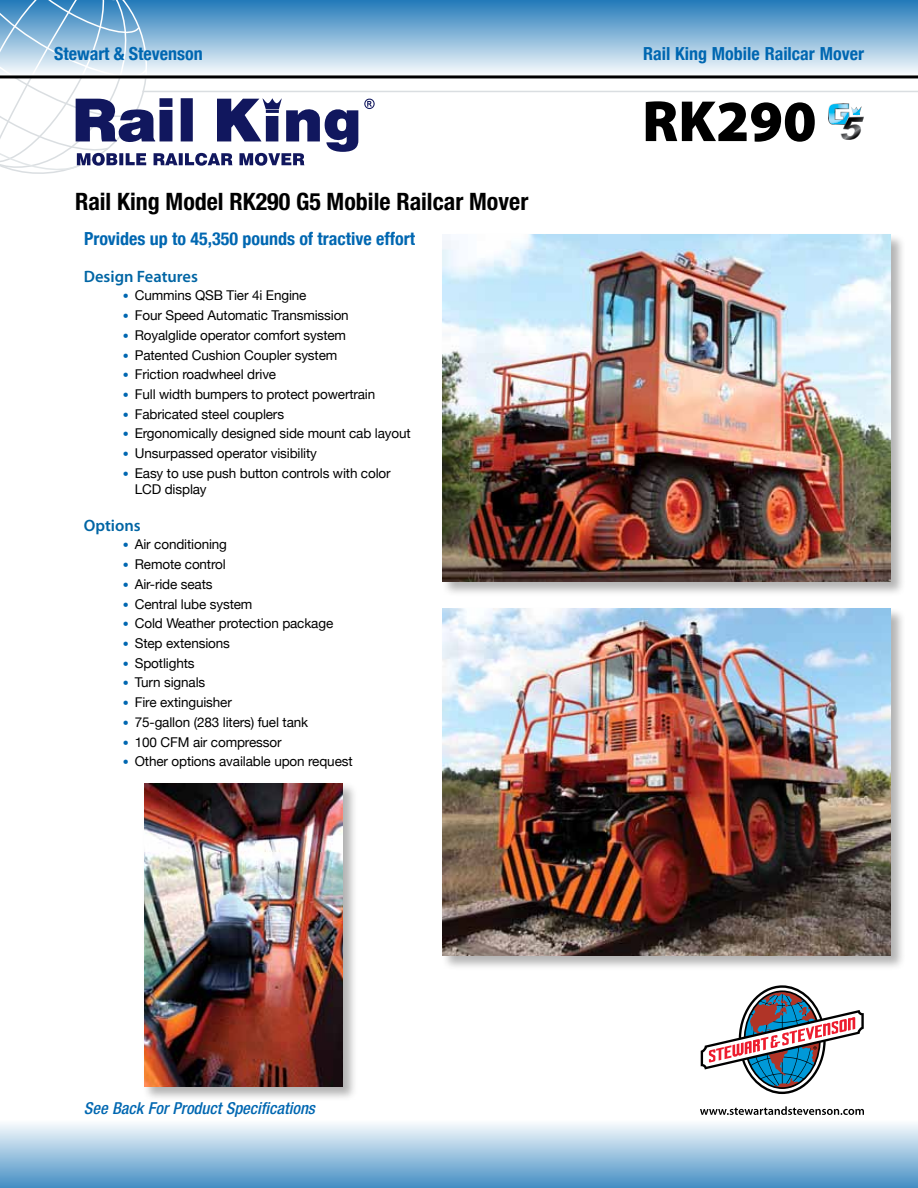
<style>
.page{position:relative;width:918px;height:1188px;background:#fff}
.page>*{position:absolute;margin:0;border:0;box-sizing:border-box;transform-origin:0 0}
.t1{font:900 58.5px "Myriad Pro";color:#000}
.t2{font:700 condensed 24px "Helvetica Neue";color:#000}
.t3{font:700 condensed 18px "Helvetica Neue";color:#0067b1}
.t4{font:italic 500 condensed 16.5px "Helvetica Neue";color:#0067b1}
.t5{font:600 16.5px "Myriad Pro";color:#0065a4}
.t6{font:13.5px/16.2px "Helvetica Neue";letter-spacing:-.01em;color:#000}
.s1{font-size:12px;color:#0067b1}
</style>
<div class="page">
<div style="left:0;top:0;width:918px;height:77px;background:linear-gradient(to bottom,#237ab9,#fefeff)"></div>
<div style="left:0;top:1119px;width:918px;height:69px;background:linear-gradient(to bottom,#fff,#438ec3)"></div>
<svg style="left:701px;top:985px;width:163px;height:109px"></svg>
<svg style="left:700px;top:1106px;width:164px;height:9px"></svg>
<hr style="left:142px;top:91px;width:776px;height:1px;background:#dadee1">
<hr style="left:0;top:75px;width:918px;height:3px;background:#000">
<svg style="left:364px;top:99px;width:11px;height:10px"></svg>
<svg style="left:0;top:0;width:358px;height:174px"></svg>
<svg style="left:828px;top:103px;width:36px;height:37px"></svg>
<div style="left:441px;top:233px;width:465px;height:363px;background:#000;opacity:.3"></div>
<img style="left:443px;top:235px;width:448px;height:347px">
<div style="left:441px;top:607px;width:465px;height:364px;background:#000;opacity:.3"></div>
<img style="left:443px;top:609px;width:448px;height:347px">
<div style="left:143px;top:782px;width:215px;height:320px;background:#000;opacity:.3"></div>
<img style="left:144px;top:783px;width:199px;height:304px">
<h3 class="t3" style="left:54px;top:39px;width:150px">Stewart &amp; Stevenson</h3>
<h3 class="t3" style="left:643px;top:39px;width:222px">Rail King Mobile Railcar Mover</h3>
<h1 class="t1" style="left:642px;top:82px;width:176px">RK290</h1>
<h2 class="t2" style="left:75px;top:187px;width:455px">Rail King Model RK290 G5 Mobile Railcar Mover</h2>
<h3 class="t3" style="left:84px;top:224px;width:333px">Provides up to 45,350 pounds of tractive effort</h3>
<p class="t5" style="left:84px;top:266px;width:116px">Design Features</p>
<p class="t6" style="left:123px;top:287px;width:185px"><span class="s1">•</span> Cummins QSB Tier 4i Engine</p>
<p class="t6" style="left:123px;top:306px;width:227px"><span class="s1">•</span> Four Speed Automatic Transmission</p>
<p class="t6" style="left:123px;top:326px;width:225px"><span class="s1">•</span> Royalglide operator comfort system</p>
<p class="t6" style="left:123px;top:346px;width:216px"><span class="s1">•</span> Patented Cushion Coupler system</p>
<p class="t6" style="left:123px;top:365px;width:155px"><span class="s1">•</span> Friction roadwheel drive</p>
<p class="t6" style="left:123px;top:385px;width:254px"><span class="s1">•</span> Full width bumpers to protect powertrain</p>
<p class="t6" style="left:123px;top:405px;width:163px"><span class="s1">•</span> Fabricated steel couplers</p>
<p class="t6" style="left:123px;top:425px;width:289px"><span class="s1">•</span> Ergonomically designed side mount cab layout</p>
<p class="t6" style="left:123px;top:444px;width:196px"><span class="s1">•</span> Unsurpassed operator visibility</p>
<p class="t6" style="left:135px;top:464px;width:257px;text-indent:-12px"><span class="s1">•</span> Easy to use push button controls with color<br>LCD display</p>
<p class="t5" style="left:84px;top:515px;width:58px">Options</p>
<p class="t6" style="left:123px;top:536px;width:106px"><span class="s1">•</span> Air conditioning</p>
<p class="t6" style="left:123px;top:555px;width:105px"><span class="s1">•</span> Remote control</p>
<p class="t6" style="left:123px;top:575px;width:91px"><span class="s1">•</span> Air-ride seats</p>
<p class="t6" style="left:123px;top:595px;width:131px"><span class="s1">•</span> Central lube system</p>
<p class="t6" style="left:123px;top:614px;width:212px"><span class="s1">•</span> Cold Weather protection package</p>
<p class="t6" style="left:123px;top:634px;width:109px"><span class="s1">•</span> Step extensions</p>
<p class="t6" style="left:123px;top:654px;width:73px"><span class="s1">•</span> Spotlights</p>
<p class="t6" style="left:123px;top:674px;width:84px"><span class="s1">•</span> Turn signals</p>
<p class="t6" style="left:123px;top:693px;width:111px"><span class="s1">•</span> Fire extinguisher</p>
<p class="t6" style="left:123px;top:713px;width:187px"><span class="s1">•</span> 75-gallon (283 liters) fuel tank</p>
<p class="t6" style="left:123px;top:733px;width:160px"><span class="s1">•</span> 100 CFM air compressor</p>
<p class="t6" style="left:123px;top:752px;width:231px"><span class="s1">•</span> Other options available upon request</p>
<p class="t4" style="left:84px;top:1099px;width:233px">See Back For Product Specifications</p>
</div>
